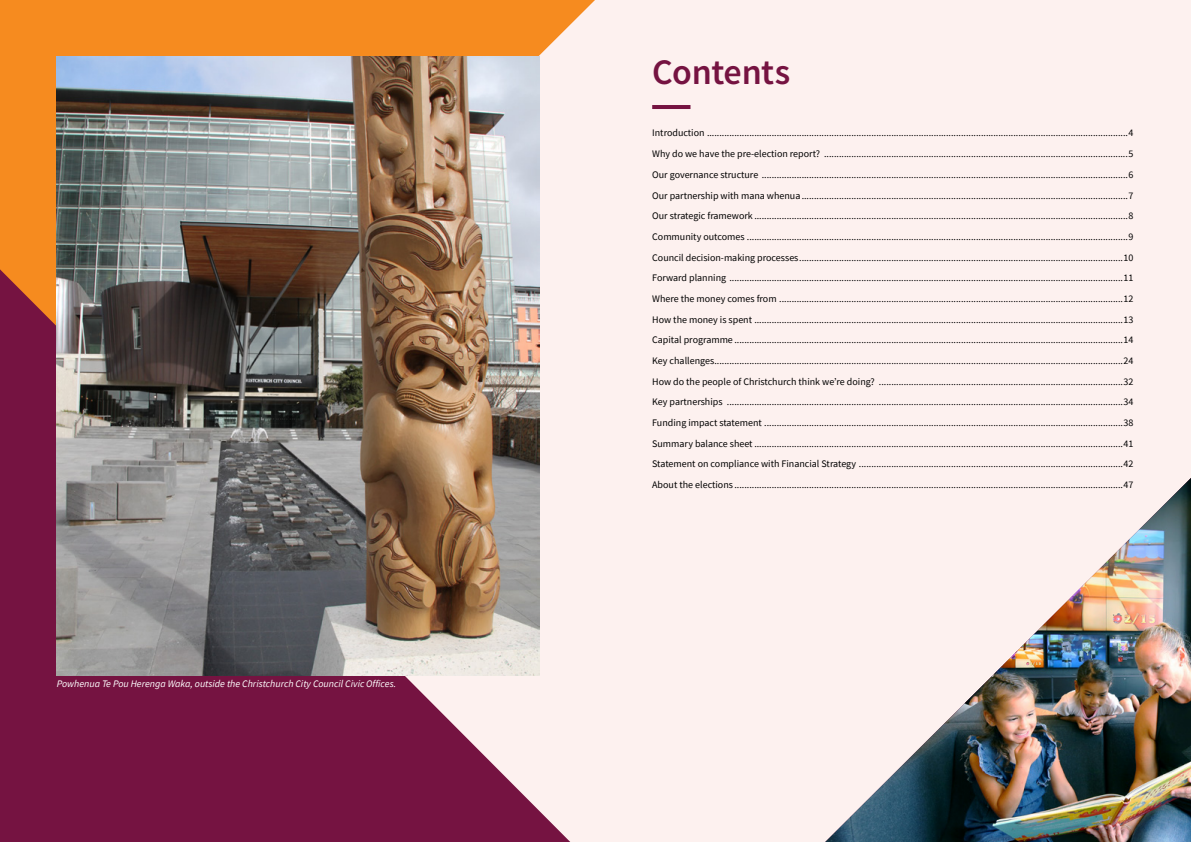
<style>
.page{position:relative;width:1191px;height:842px;background:#fdf1ef}
.page>*{position:absolute;margin:0;border:0;box-sizing:border-box;transform-origin:0 0}
.t1{font:600 36px "Source Sans Pro";letter-spacing:-.015em;color:#751341}
.t2{font:10px/20.7px "Source Sans Pro";color:#000;text-align:justify}
.t3{font:italic 10px "Source Sans Pro";color:#fff}
</style>
<div class="page">
<svg style="left:0;top:0;width:595px;height:269px;fill:#f68b1f"></svg>
<svg style="left:0;top:269px;width:570px;height:573px;fill:#751341"></svg>
<img style="left:57px;top:57px;width:482px;height:618px">
<hr style="left:652px;top:105px;width:38px;height:4px;background:#751341">
<img style="left:825px;top:478px;width:366px;height:364px">
<p class="t3" style="left:57px;top:677px;width:341px">Powhenua Te Pou Herenga Waka, outside the Christchurch City Council Civic Offices.</p>
<h1 class="t1" style="left:652px;top:49px;width:139px">Contents</h1>
<p class="t2" style="left:652px;top:123px;width:482px">Introduction .........................................................................................................................................................................4<br>Why do we have the pre-election report? ..........................................................................................................................5<br>Our governance structure ...................................................................................................................................................6<br>Our partnership with mana whenua...................................................................................................................................7<br>Our strategic framework ......................................................................................................................................................8<br>Community outcomes .........................................................................................................................................................9<br>Council decision-making processes..................................................................................................................................10<br>Forward planning ..............................................................................................................................................................11<br>Where the money comes from ..........................................................................................................................................12<br>How the money is spent ....................................................................................................................................................13<br>Capital programme ............................................................................................................................................................14<br>Key challenges....................................................................................................................................................................24<br>How do the people of Christchurch think we’re doing? ..................................................................................................32<br>Key partnerships ...............................................................................................................................................................34<br>Funding impact statement ................................................................................................................................................38<br>Summary balance sheet ....................................................................................................................................................41<br>Statement on compliance with Financial Strategy ..........................................................................................................42<br>About the elections ............................................................................................................................................................47</p>
</div>
